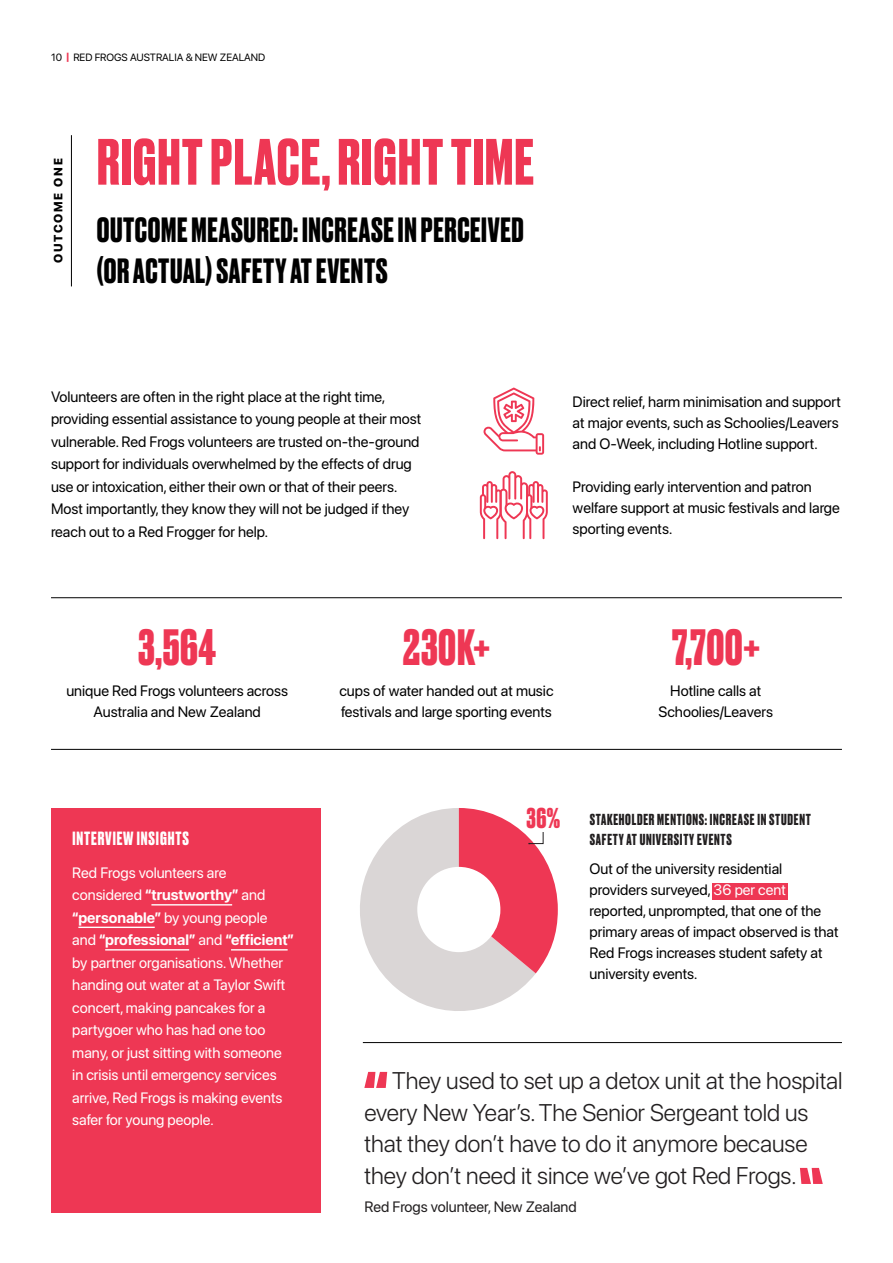
<style>
.page{position:relative;width:893px;height:1263px;background:#fff}
.page>*{position:absolute;margin:0;border:0;box-sizing:border-box;transform-origin:0 0}
.t1{font:700 61.5px "Druk";letter-spacing:.02em;color:#ee3754}
.t2{font:700 48px "Druk";letter-spacing:.01em;color:#ee3754}
.t3{font:700 33px/40.5px "Druk";letter-spacing:.02em;color:#000}
.t4{font:700 27px "Druk";color:#ee3754}
.t5{font:300 24px/31.5px "SF Pro Display";color:#221f20}
.t6{font:700 18px "Druk";letter-spacing:.05em;color:#fff}
.t7{font:15px/21px "SF Pro Display";color:#000}
.t8{font:15px/22.5px "SF Pro Display";color:#fff}
.t9{font:700 15px/19.5px "Druk";letter-spacing:.05em;color:#221f20}
.t10{font:15px "SF Pro Display";color:#221f20}
.t11{font:800 12px "SF Pro Display";letter-spacing:.15em;color:#000}
.t12{font:10.5px "SF Pro Display";color:#000}
.s1{font-weight:800;color:#ee3754}
.s2{font-weight:700}
.s3{color:#fff}
</style>
<div class="page">
<div style="left:51px;top:808px;width:269px;height:405px;background:#ee3754"></div>
<svg style="left:483px;top:388px;width:61px;height:67px"></svg>
<svg style="left:480px;top:471px;width:68px;height:68px"></svg>
<div style="left:712px;top:883px;width:76px;height:16px;background:#ee3754"></div>
<svg style="left:360px;top:808px;width:198px;height:203px"></svg>
<hr style="left:151px;top:904px;width:81px;height:1px;background:#fff">
<hr style="left:78px;top:927px;width:77px;height:1px;background:#fff">
<hr style="left:105px;top:949px;width:84px;height:1px;background:#fff">
<hr style="left:231px;top:949px;width:57px;height:1px;background:#fff">
<svg style="left:364px;top:1072px;width:23px;height:16px"></svg>
<svg style="left:800px;top:1168px;width:23px;height:16px"></svg>
<hr style="left:71px;top:135px;width:1px;height:151px;background:#000">
<hr style="left:363px;top:1042px;width:479px;height:1px;background:#000">
<hr style="left:51px;top:597px;width:791px;height:1px;background:#000">
<hr style="left:51px;top:749px;width:791px;height:1px;background:#000">
<p class="t12" style="left:51px;top:51px;width:216px">10 <span class="s1">|</span> RED FROGS AUSTRALIA &amp; NEW ZEALAND</p>
<p class="t11" style="left:51px;top:263px;width:107px;rotate:-90deg">OUTCOME ONE</p>
<h1 class="t1" style="left:97px;top:120px;width:438px">RIGHT PLACE, RIGHT TIME</h1>
<h3 class="t3" style="left:96px;top:208px;width:429px">OUTCOME MEASURED: INCREASE IN PERCEIVED (OR ACTUAL) SAFETY AT EVENTS</h3>
<p class="t7" style="left:51px;top:385px;width:372px;line-height:22.5px">Volunteers are often in the right place at the right time, providing essential assistance to young people at their most vulnerable. Red Frogs volunteers are trusted on-the-ground support for individuals overwhelmed by the effects of drug use or intoxication, either their own or that of their peers.<br>Most importantly, they know they will not be judged if they reach out to a Red Frogger for help.</p>
<p class="t7" style="left:573px;top:392px;width:270px">Direct relief, harm minimisation and support at major events, such as Schoolies/Leavers and O-Week, including Hotline support.</p>
<p class="t7" style="left:573px;top:476px;width:269px">Providing early intervention and patron welfare support at music festivals and large sporting events.</p>
<h2 class="t2" style="left:138px;top:614px;width:80px">3,564</h2>
<h2 class="t2" style="left:403px;top:614px;width:89px">230K+</h2>
<h2 class="t2" style="left:672px;top:614px;width:90px">7,700+</h2>
<p class="t7" style="left:66px;top:680px;width:223px;text-align:center">unique Red Frogs volunteers across<br>Australia and New Zealand</p>
<p class="t7" style="left:339px;top:680px;width:216px">cups of water handed out at music festivals and large sporting events</p>
<p class="t7" style="left:658px;top:680px;width:116px;text-align:center">Hotline calls at<br>Schoolies/Leavers</p>
<p class="t6" style="left:72px;top:826px;width:118px">INTERVIEW INSIGHTS</p>
<p class="t8" style="left:72px;top:861px;width:223px">Red Frogs volunteers are considered <span class="s2">“trustworthy”</span> and <span class="s2">“personable”</span> by young people and <span class="s2">“professional”</span> and <span class="s2">“efficient” </span>by partner organisations. Whether handing out water at a Taylor Swift concert, making pancakes for a partygoer who has had one too many, or just sitting with someone in crisis until emergency services arrive, Red Frogs is making events safer for young people.</p>
<h3 class="t4" style="left:527px;top:800px;width:35px">36%</h3>
<p class="t9" style="left:590px;top:809px;width:223px">STAKEHOLDER MENTIONS: INCREASE IN STUDENT<br>SAFETY AT UNIVERSITY EVENTS</p>
<p class="t7" style="left:590px;top:858px;width:250px">Out of the university residential providers surveyed, <span class="s3">36 per cent </span>reported, unprompted, that one of the primary areas of impact observed is that Red Frogs increases student safety at university events.</p>
<h3 class="t5" style="left:364px;top:1065px;width:480px;text-indent:28px">They used to set up a detox unit at the hospital every New Year’s. The Senior Sergeant told us that they don’t have to do it anymore because they don’t need it since we’ve got Red Frogs.</h3>
<p class="t10" style="left:364px;top:1198px;width:214px">Red Frogs volunteer, New Zealand</p>
</div>
